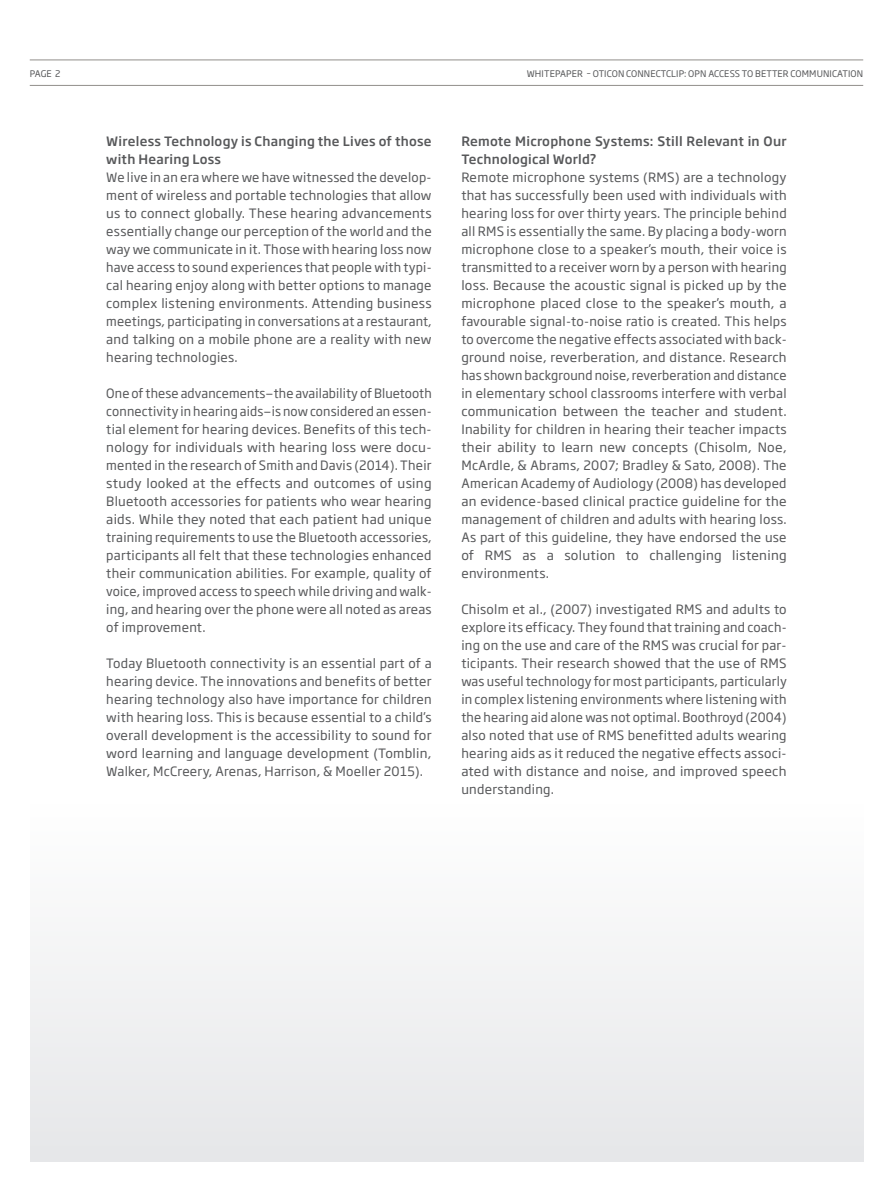
<style>
.page{position:relative;width:893px;height:1191px;background:#fff}
.page>*{position:absolute;margin:0;border:0;box-sizing:border-box;transform-origin:0 0}
.t1{font:12.75px/18px "Soho Gothic Pro";letter-spacing:.02em;color:#57585a;text-align:justify}
.t2{font:500 12.75px/18px "Soho Gothic Pro";letter-spacing:.02em;color:#57585a}
.t3{font:9px "Soho Gothic Pro";letter-spacing:.015em;color:#57585a}
</style>
<div class="page">
<div style="left:30px;top:804px;width:833px;height:357px;background:#f2f2f3"></div>
<hr style="left:30px;top:85px;width:833px;height:1px;background:#928e8b">
<hr style="left:30px;top:60px;width:833px;height:1px;background:#928e8b">
<p class="t3" style="left:30px;top:66px;width:32px">PAGE 2</p>
<p class="t3" style="left:527px;top:66px;width:338px">WHITEPAPER – OTICON CONNECTCLIP: OPN ACCESS TO BETTER COMMUNICATION</p>
<p class="t2" style="left:106px;top:132px;width:327px">Wireless Technology is Changing the Lives of those with Hearing Loss</p>
<p class="t1" style="left:106px;top:168px;width:327px">We live in an era where we have witnessed the develop&shy;ment of wireless and portable technologies that allow us to connect globally. These hearing advancements essentially change our perception of the world and the way we communicate in it. Those with hearing loss now have access to sound experiences that people with typi&shy;cal hearing enjoy along with better options to manage complex listening environments. Attending business meetings, participating in conversations at a restaurant, and talking on a mobile phone are a reality with new hearing technologies.</p>
<p class="t1" style="left:106px;top:384px;width:327px">One of these advancements—the availability of Bluetooth connectivity in hearing aids—is now considered an essen&shy;tial element for hearing devices. Benefits of this tech&shy;nology for individuals with hearing loss were docu&shy;mented in the research of Smith and Davis (2014). Their study looked at the effects and outcomes of using Bluetooth accessories for patients who wear hearing aids. While they noted that each patient had unique training requirements to use the Bluetooth accessories, participants all felt that these technologies enhanced their communication abilities. For example, quality of voice, improved access to speech while driving and walk&shy;ing, and hearing over the phone were all noted as areas of improvement.</p>
<p class="t1" style="left:106px;top:654px;width:327px">Today Bluetooth connectivity is an essential part of a hearing device. The innovations and benefits of better hearing technology also have importance for children with hearing loss. This is because essential to a child’s overall development is the accessibility to sound for word learning and language development (Tomblin, Walker, McCreery, Arenas, Harrison, &amp; Moeller 2015).</p>
<p class="t2" style="left:461px;top:132px;width:327px">Remote Microphone Systems: Still Relevant in Our<br>Technological World?</p>
<p class="t1" style="left:461px;top:168px;width:327px">Remote microphone systems (RMS) are a technology that has successfully been used with individuals with hearing loss for over thirty years. The principle behind all RMS is essentially the same. By placing a body-worn microphone close to a speaker’s mouth, their voice is transmitted to a receiver worn by a person with hearing loss. Because the acoustic signal is picked up by the microphone placed close to the speaker’s mouth, a favourable signal-to-noise ratio is created. This helps to overcome the negative effects associated with back&shy;ground noise, reverberation, and distance. Research has shown background noise, reverberation and distance in elementary school classrooms interfere with verbal communication between the teacher and student.<br>Inability for children in hearing their teacher impacts their ability to learn new concepts (Chisolm, Noe, McArdle, &amp; Abrams, 2007; Bradley &amp; Sato, 2008). The American Academy of Audiology (2008) has developed an evidence-based clinical practice guideline for the management of children and adults with hearing loss.<br>As part of this guideline, they have endorsed the use of RMS as a solution to challenging listening environments.</p>
<p class="t1" style="left:461px;top:600px;width:327px">Chisolm et al., (2007) investigated RMS and adults to explore its efficacy. They found that training and coach&shy;ing on the use and care of the RMS was crucial for par&shy;ticipants. Their research showed that the use of RMS was useful technology for most participants, particularly in complex listening environments where listening with the hearing aid alone was not optimal. Boothroyd (2004) also noted that use of RMS benefitted adults wearing hearing aids as it reduced the negative effects associ&shy;ated with distance and noise, and improved speech understanding.</p>
</div>
